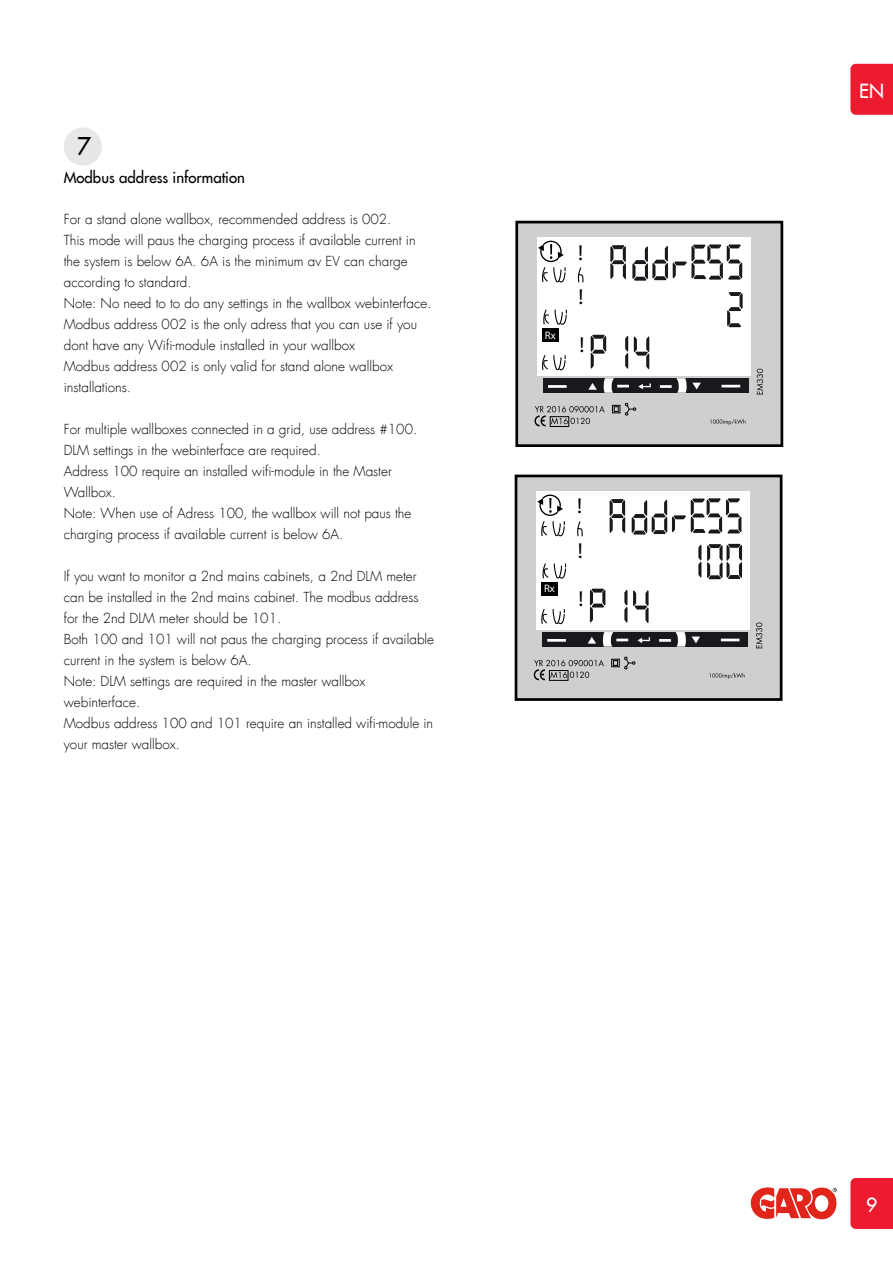
<style>
.page{position:relative;width:893px;height:1263px;background:#fff}
.page>*{position:absolute;margin:0;border:0;box-sizing:border-box;transform-origin:0 0}
.t1{font:24px "Futura LT";color:#000}
.t2{font:21.75px/44.5px "Myriad Pro";color:#000}
.t3{font:19.05px "Futura LT";color:#fff}
.t4{font:15px "Futura LT";color:#000}
.t5{font:300 13.5px/21px "Futura LT";color:#000}
.t6{font:10.8px "Myriad Pro";color:#fff}
</style>
<div class="page">
<div style="left:64px;top:128px;width:38px;height:38px;background:#e6e7e8;border-radius:50%"></div>
<div style="left:517px;top:223px;width:265px;height:223px;background:#ced0cf"></div>
<div style="left:543px;top:378px;width:205px;height:15px;background:#19181d"></div>
<div style="left:515px;top:221px;width:268px;height:226px;border:3px solid #000"></div>
<hr style="left:518px;top:221px;width:264px;height:2px;background:#000">
<hr style="left:548px;top:385px;width:19px;height:3px;background:#fff">
<svg style="left:722px;top:385px;width:18px;height:2px"></svg>
<svg style="left:638px;top:383px;width:13px;height:6px"></svg>
<div style="left:612px;top:405px;width:8px;height:8px;border:1px solid #000"></div>
<svg style="left:614px;top:406px;width:4px;height:6px"></svg>
<svg style="left:625px;top:403px;width:11px;height:12px"></svg>
<svg style="left:588px;top:378px;width:41px;height:15px"></svg>
<svg style="left:660px;top:378px;width:41px;height:15px"></svg>
<div style="left:537px;top:238px;width:213px;height:138px;background:#fff"></div>
<div style="left:542px;top:329px;width:17px;height:13px;background:#000"></div>
<svg style="left:756px;top:369px;width:7px;height:25px"></svg>
<svg style="left:578px;top:267px;width:6px;height:16px"></svg>
<svg style="left:542px;top:355px;width:24px;height:16px"></svg>
<svg style="left:710px;top:419px;width:35px;height:6px"></svg>
<svg style="left:538px;top:240px;width:28px;height:43px"></svg>
<svg style="left:543px;top:309px;width:24px;height:16px"></svg>
<svg style="left:534px;top:406px;width:71px;height:20px"></svg>
<div style="left:550px;top:416px;width:19px;height:11px;border:1px solid #000"></div>
<svg style="left:727px;top:292px;width:16px;height:35px"></svg>
<svg style="left:610px;top:245px;width:16px;height:34px"></svg>
<svg style="left:632px;top:244px;width:110px;height:37px"></svg>
<svg style="left:591px;top:335px;width:15px;height:34px"></svg>
<svg style="left:625px;top:336px;width:3px;height:33px"></svg>
<svg style="left:634px;top:336px;width:15px;height:33px"></svg>
<div style="left:516px;top:477px;width:265px;height:222px;background:#ced0cf"></div>
<div style="left:542px;top:632px;width:206px;height:15px;background:#19181d"></div>
<div style="left:515px;top:475px;width:267px;height:226px;border:3px solid #000"></div>
<hr style="left:517px;top:475px;width:264px;height:2px;background:#000">
<hr style="left:547px;top:639px;width:19px;height:3px;background:#fff">
<svg style="left:721px;top:639px;width:18px;height:2px"></svg>
<svg style="left:637px;top:637px;width:14px;height:6px"></svg>
<div style="left:611px;top:659px;width:8px;height:8px;border:1px solid #000"></div>
<svg style="left:613px;top:660px;width:5px;height:6px"></svg>
<svg style="left:624px;top:657px;width:11px;height:12px"></svg>
<svg style="left:587px;top:632px;width:41px;height:15px"></svg>
<svg style="left:659px;top:632px;width:41px;height:15px"></svg>
<div style="left:536px;top:491px;width:213px;height:138px;background:#fff"></div>
<div style="left:542px;top:583px;width:16px;height:13px;background:#000"></div>
<svg style="left:756px;top:623px;width:6px;height:25px"></svg>
<svg style="left:577px;top:521px;width:6px;height:16px"></svg>
<svg style="left:541px;top:609px;width:24px;height:16px"></svg>
<svg style="left:709px;top:673px;width:36px;height:6px"></svg>
<svg style="left:537px;top:494px;width:28px;height:43px"></svg>
<svg style="left:542px;top:563px;width:25px;height:16px"></svg>
<svg style="left:534px;top:660px;width:70px;height:20px"></svg>
<div style="left:549px;top:670px;width:19px;height:11px;border:1px solid #000"></div>
<svg style="left:610px;top:499px;width:15px;height:34px"></svg>
<svg style="left:632px;top:498px;width:109px;height:36px"></svg>
<svg style="left:590px;top:589px;width:15px;height:34px"></svg>
<svg style="left:624px;top:590px;width:3px;height:33px"></svg>
<svg style="left:633px;top:590px;width:16px;height:33px"></svg>
<svg style="left:698px;top:544px;width:3px;height:34px"></svg>
<svg style="left:707px;top:544px;width:35px;height:35px"></svg>
<div style="left:850px;top:1178px;width:43px;height:51px;background:#ed1b2f"></div>
<div style="left:850px;top:64px;width:43px;height:51px;background:#ed1b2f"></div>
<svg style="left:750px;top:1187px;width:87px;height:33px"></svg>
<h1 class="t1" style="left:77px;top:130px;width:15px">7</h1>
<p class="t4" style="left:64px;top:168px;width:183px">Modbus address information</p>
<p class="t5" style="left:64px;top:209px;width:369px">For a stand alone wallbox, recommended address is 002.<br>This mode will paus the charging process if available current in the system is below 6A. 6A is the minimum av EV can charge according to standard.<br>Note: No need to to do any settings in the wallbox webinterface.<br>Modbus address 002 is the only adress that you can use if you dont have any Wifi-module installed in your wallbox<br>Modbus address 002 is only valid for stand alone wallbox installations.</p>
<p class="t5" style="left:64px;top:419px;width:355px">For multiple wallboxes connected in a grid, use address #100.<br>DLM settings in the webinterface are required.<br>Address 100 require an installed wifi-module in the Master Wallbox.<br>Note: When use of Adress 100, the wallbox will not paus the charging process if available current is below 6A.</p>
<p class="t5" style="left:64px;top:566px;width:372px">If you want to monitor a 2nd mains cabinets, a 2nd DLM meter can be installed in the 2nd mains cabinet. The modbus address for the 2nd DLM meter should be 101.<br>Both 100 and 101 will not paus the charging process if available current in the system is below 6A.<br>Note: DLM settings are required in the master wallbox webinterface.<br>Modbus address 100 and 101 require an installed wifi-module in your master wallbox.</p>
<p class="t6" style="left:545px;top:328px;width:12px">Rx</p>
<h2 class="t2" style="left:578px;top:230px;width:7px">! !</h2>
<h2 class="t2" style="left:579px;top:322px;width:6px">!</h2>
<p class="t6" style="left:544px;top:582px;width:12px">Rx</p>
<h2 class="t2" style="left:577px;top:483px;width:7px">! !</h2>
<h2 class="t2" style="left:579px;top:576px;width:6px">!</h2>
<h3 class="t3" style="left:859px;top:78px;width:26px">EN</h3>
<h3 class="t3" style="left:866px;top:1192px;width:13px">9</h3>
</div>
